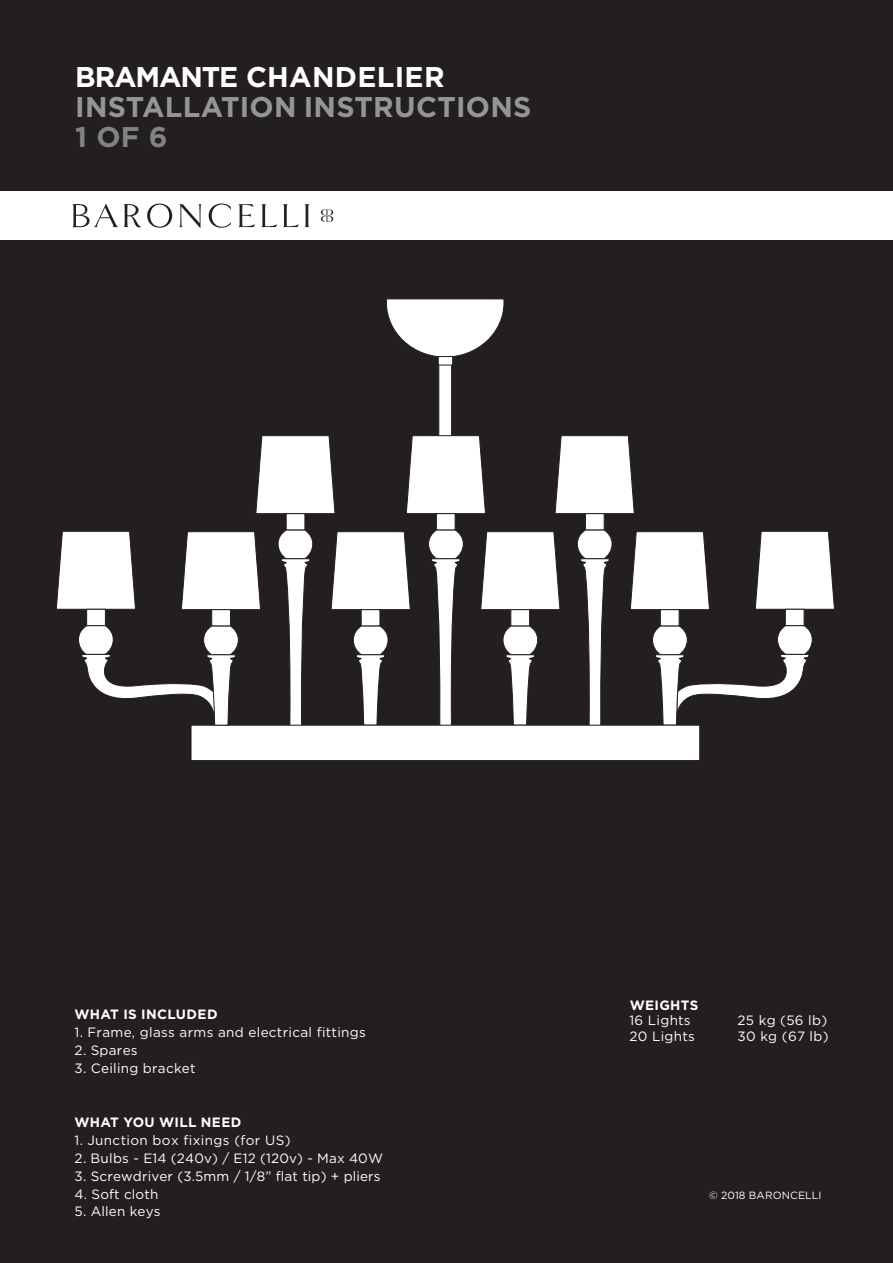
<style>
.page{position:relative;width:893px;height:1263px;background:#231f20}
.page>*{position:absolute;margin:0;border:0;box-sizing:border-box;transform-origin:0 0}
.t1{font:700 28.5px "Gotham";letter-spacing:.01em;color:#939598}
.t2{font:700 28.5px "Gotham";letter-spacing:.01em;color:#fff}
.t3{font:700 28.5px "Gotham";color:#808285}
.t4{font:13.5px "Gotham";letter-spacing:.02em;color:#fff}
.t5{font:700 13.5px "Gotham";letter-spacing:.02em;color:#fff}
.t6{font:10.5px "Gotham";letter-spacing:.01em;color:#fff}
</style>
<div class="page">
<div style="left:0;top:191px;width:893px;height:49px;background:#fff"></div>
<div style="left:439px;top:358px;width:13px;height:173px;background:#fff;border:1px solid #231f20"></div>
<svg style="left:755px;top:531px;width:80px;height:79px;background:#e4e4e4"></svg>
<div style="left:785px;top:609px;width:19px;height:17px;background:#fff;border:1px solid #231f20"></div>
<svg style="left:480px;top:531px;width:80px;height:79px;background:#e4e4e4"></svg>
<div style="left:511px;top:609px;width:19px;height:17px;background:#fff;border:1px solid #231f20"></div>
<svg style="left:503px;top:626px;width:35px;height:99px"></svg>
<svg style="left:331px;top:531px;width:80px;height:79px;background:#e4e4e4"></svg>
<div style="left:361px;top:609px;width:19px;height:17px;background:#fff;border:1px solid #231f20"></div>
<svg style="left:353px;top:626px;width:35px;height:99px"></svg>
<svg style="left:555px;top:435px;width:80px;height:79px;background:#e4e4e4"></svg>
<div style="left:585px;top:513px;width:19px;height:17px;background:#fff;border:1px solid #231f20"></div>
<svg style="left:577px;top:530px;width:35px;height:195px"></svg>
<svg style="left:630px;top:531px;width:80px;height:79px;background:#e4e4e4"></svg>
<div style="left:660px;top:609px;width:19px;height:17px;background:#fff;border:1px solid #231f20"></div>
<svg style="left:652px;top:625px;width:161px;height:100px"></svg>
<svg style="left:406px;top:435px;width:80px;height:79px"></svg>
<div style="left:436px;top:513px;width:19px;height:17px;background:#fff;border:1px solid #231f20"></div>
<svg style="left:428px;top:530px;width:36px;height:195px"></svg>
<svg style="left:256px;top:435px;width:79px;height:79px;background:#e7e6e6"></svg>
<div style="left:286px;top:513px;width:19px;height:17px;background:#fff;border:1px solid #231f20"></div>
<svg style="left:278px;top:530px;width:35px;height:195px"></svg>
<svg style="left:56px;top:531px;width:80px;height:79px;background:#e4e4e4"></svg>
<div style="left:86px;top:609px;width:20px;height:17px;background:#fff;border:1px solid #231f20"></div>
<div style="left:191px;top:725px;width:509px;height:36px;background:#fff;border:1px solid #231f20"></div>
<svg style="left:181px;top:531px;width:80px;height:79px;background:#e4e4e4"></svg>
<div style="left:212px;top:609px;width:19px;height:17px;background:#fff;border:1px solid #231f20"></div>
<svg style="left:78px;top:625px;width:161px;height:103px"></svg>
<svg style="left:386px;top:299px;width:118px;height:58px"></svg>
<div style="left:438px;top:356px;width:15px;height:9px;background:#fff;border:1px solid #231f20"></div>
<svg style="left:72px;top:204px;width:261px;height:24px"></svg>
<h1 class="t2" style="left:75px;top:59px;width:371px">BRAMANTE CHANDELIER</h1>
<h1 class="t1" style="left:75px;top:89px;width:458px">INSTALLATION INSTRUCTIONS</h1>
<h1 class="t3" style="left:75px;top:119px;width:94px">1 OF 6</h1>
<p class="t5" style="left:74px;top:1006px;width:145px">WHAT IS INCLUDED</p>
<p class="t4" style="left:74px;top:1024px;width:293px">1. Frame, glass arms and electrical fittings</p>
<p class="t4" style="left:74px;top:1042px;width:65px">2. Spares</p>
<p class="t4" style="left:74px;top:1060px;width:123px">3. Ceiling bracket</p>
<p class="t5" style="left:74px;top:1114px;width:169px">WHAT YOU WILL NEED</p>
<p class="t4" style="left:74px;top:1132px;width:218px">1. Junction box fixings (for US)</p>
<p class="t4" style="left:74px;top:1150px;width:310px">2. Bulbs - E14 (240v) / E12 (120v) - Max 40W</p>
<p class="t4" style="left:74px;top:1168px;width:308px">3. Screwdriver (3.5mm / 1/8” flat tip) + pliers</p>
<p class="t4" style="left:74px;top:1186px;width:85px">4. Soft cloth</p>
<p class="t4" style="left:74px;top:1202px;width:88px">5. Allen keys</p>
<p class="t5" style="left:630px;top:997px;width:70px">WEIGHTS</p>
<p class="t4" style="left:630px;top:1011px;width:63px">16 Lights</p>
<p class="t4" style="left:738px;top:1011px;width:91px">25 kg (56 lb)</p>
<p class="t4" style="left:630px;top:1028px;width:67px">20 Lights</p>
<p class="t4" style="left:738px;top:1028px;width:92px">30 kg (67 lb)</p>
<p class="t6" style="left:709px;top:1189px;width:114px">© 2018 BARONCELLI</p>
</div>
